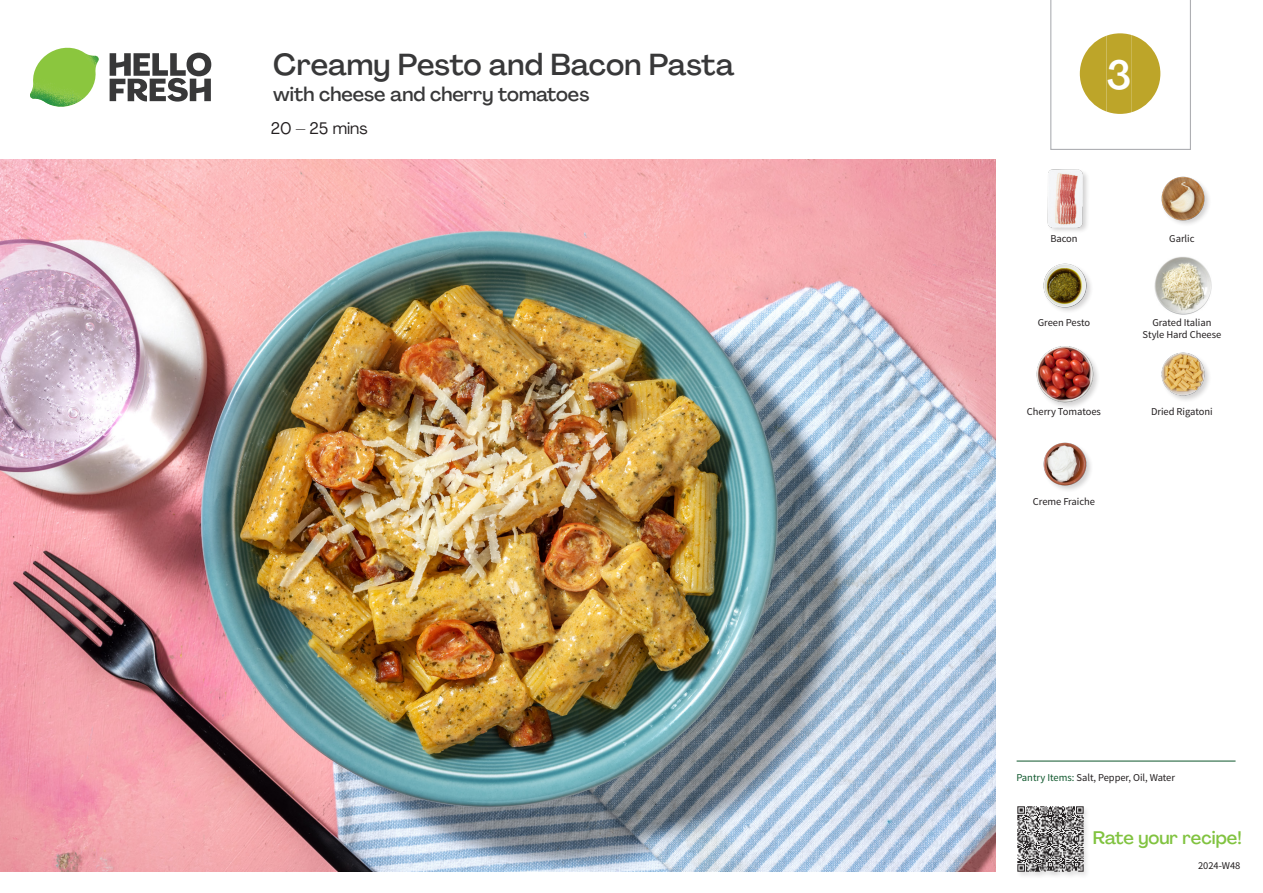
<style>
.page{position:relative;width:1263px;height:893px;background:#fff}
.page>*{position:absolute;margin:0;border:0;box-sizing:border-box;transform-origin:0 0}
._24_Recipe_Nr_Bag{font:500 40.5px "Agrandir";color:#fff}
._15_Titel_UK{font:500 30px "Agrandir";color:#383839}
._15_Titel_UK-2{font:500 19.5px "Agrandir";color:#383839}
.t1{font:500 18px "Agrandir";color:#81c340}
._02_Box_Type{font:16.5px "Agrandir";color:#231f20}
._18_FRONT_ingredients_UK{font:10.5px/12px "Source Sans Pro";letter-spacing:-.005em;color:#231f20;text-align:center}
.t2{font:10.5px "Source Sans Variable";letter-spacing:-.005em;color:#231f20}
.s1{font-family:"Source Sans Pro";color:#0e572c}
</style>
<div class="page">
<svg style="left:110px;top:53px;width:101px;height:49px"></svg>
<img style="left:30px;top:48px;width:69px;height:59px">
<img style="left:0;top:159px;width:995px;height:713px">
<hr style="left:1016px;top:761px;width:219px;height:1px;background:#0e572c">
<div style="left:1016px;top:805px;width:74px;height:74px;background:#f8f8f8"></div>
<img style="left:1017px;top:806px;width:69px;height:69px">
<img style="left:1161px;top:176px;width:48px;height:48px">
<div style="left:1046px;top:168px;width:44px;height:66px;background:#231f20;opacity:.2"></div>
<img style="left:1046px;top:170px;width:44px;height:57px">
<img style="left:1154px;top:257px;width:58px;height:57px">
<img style="left:1043px;top:263px;width:48px;height:48px">
<img style="left:1161px;top:352px;width:48px;height:48px">
<div style="left:1035px;top:345px;width:65px;height:64px;background:#231f20;opacity:.2"></div>
<img style="left:1036px;top:345px;width:58px;height:58px">
<img style="left:1043px;top:442px;width:48px;height:48px">
<svg style="left:1050px;top:0;width:141px;height:150px"></svg>
<p class="_15_Titel_UK" style="left:273px;top:46px;width:463px">Creamy Pesto and Bacon Pasta</p>
<p class="_15_Titel_UK-2" style="left:273px;top:82px;width:318px">with cheese and cherry tomatoes</p>
<p class="_02_Box_Type" style="left:271px;top:118px;width:98px">20 – 25 mins</p>
<p class="_24_Recipe_Nr_Bag" style="left:1106px;top:50px;width:26px">3</p>
<p class="_18_FRONT_ingredients_UK" style="left:1050px;top:233px;width:29px">Bacon</p>
<p class="_18_FRONT_ingredients_UK" style="left:1169px;top:233px;width:27px">Garlic</p>
<p class="_18_FRONT_ingredients_UK" style="left:1038px;top:317px;width:54px">Green Pesto</p>
<p class="_18_FRONT_ingredients_UK" style="left:1142px;top:317px;width:80px">Grated Italian<br>Style Hard Cheese</p>
<p class="_18_FRONT_ingredients_UK" style="left:1027px;top:405px;width:76px">Cherry Tomatoes</p>
<p class="_18_FRONT_ingredients_UK" style="left:1151px;top:405px;width:63px">Dried Rigatoni</p>
<p class="_18_FRONT_ingredients_UK" style="left:1033px;top:496px;width:64px">Creme Fraiche</p>
<p class="t2" style="left:1016px;top:771px;width:160px"><span class="s1">Pantry Items:</span> Salt, Pepper, Oil, Water</p>
<h3 class="t1" style="left:1093px;top:827px;width:150px">Rate your recipe!</h3>
<p class="t2" style="left:1198px;top:859px;width:44px">2024-W48</p>
</div>
